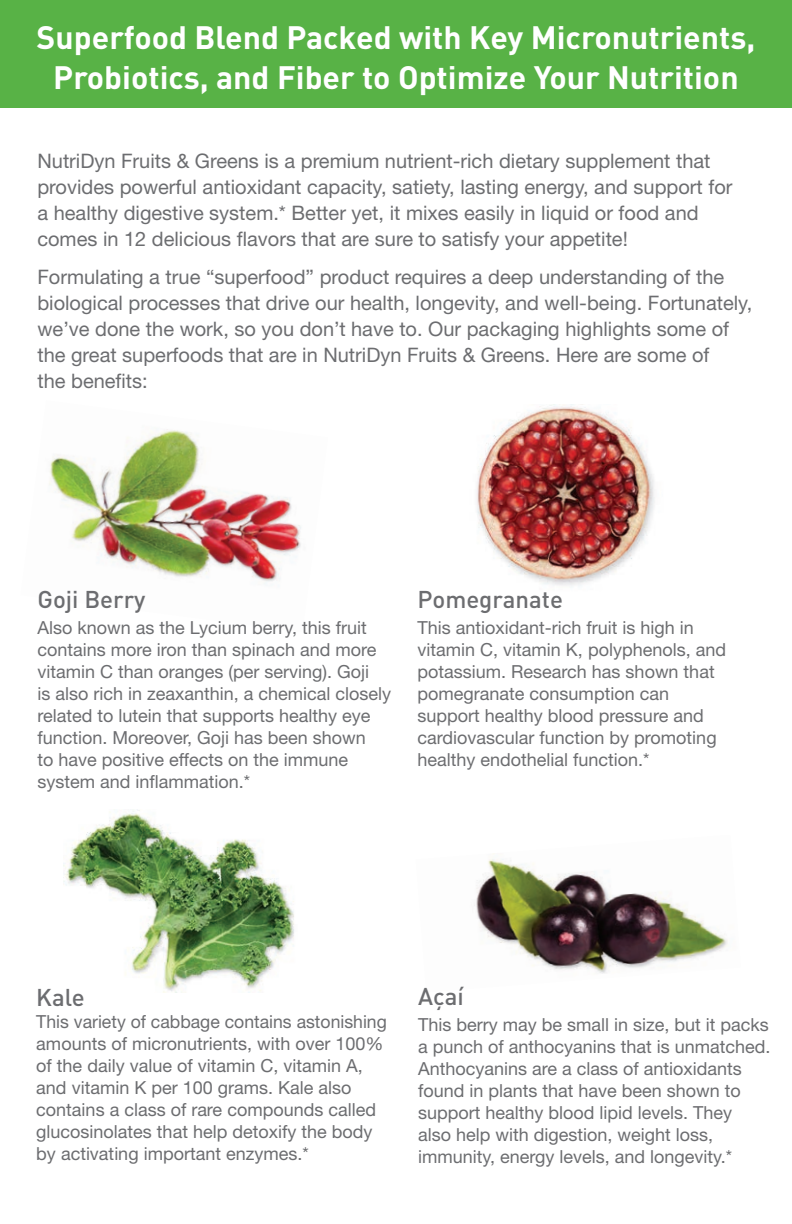
<style>
.page{position:relative;width:792px;height:1224px;background:#fff}
.page>*{position:absolute;margin:0;border:0;box-sizing:border-box;transform-origin:0 0}
.t1{font:700 32px/40px "DIN";color:#fff;text-align:center}
.t2{font:500 24px "DIN";color:#6c6d70}
.t3{font:20px/26px "Helvetica Neue LT Std";color:#6c6d70}
.t4{font:18px/22px "Helvetica Neue LT Std";color:#6c6d70}
</style>
<div class="page">
<div style="left:0;top:0;width:792px;height:108px;background:#58b246"></div>
<img style="left:49px;top:429px;width:252px;height:155px">
<img style="left:477px;top:405px;width:178px;height:182px">
<img style="left:63px;top:810px;width:231px;height:183px">
<img style="left:474px;top:853px;width:254px;height:121px">
<p class="t1" style="left:37px;top:16px;width:720px">Superfood Blend Packed with Key Micronutrients,<br>Probiotics, and Fiber to Optimize Your Nutrition</p>
<p class="t3" style="left:37px;top:147px;width:697px">NutriDyn Fruits &amp; Greens is a premium nutrient-rich dietary supplement that provides powerful antioxidant capacity, satiety, lasting energy, and support for a healthy digestive system.* Better yet, it mixes easily in liquid or food and comes in 12 delicious flavors that are sure to satisfy your appetite!</p>
<p class="t3" style="left:37px;top:263px;width:716px">Formulating a true “superfood” product requires a deep understanding of the biological processes that drive our health, longevity, and well-being. Fortunately,</p>
<p class="t3" style="left:37px;top:315px;width:693px">we’ve done the work, so you don’t have to. Our packaging highlights some of the great superfoods that are in NutriDyn Fruits &amp; Greens. Here are some of</p>
<p class="t3" style="left:37px;top:367px;width:112px">the benefits:</p>
<p class="t2" style="left:37px;top:584px;width:110px">Goji Berry</p>
<p class="t4" style="left:37px;top:617px;width:355px">Also known as the Lycium berry, this fruit contains more iron than spinach and more vitamin C than oranges (per serving). Goji<br>is also rich in zeaxanthin, a chemical closely related to lutein that supports healthy eye function. Moreover, Goji has been shown<br>to have positive effects on the immune system and inflammation.*</p>
<p class="t2" style="left:418px;top:584px;width:147px">Pomegranate</p>
<p class="t4" style="left:418px;top:617px;width:310px">This antioxidant-rich fruit is high in vitamin C, vitamin K, polyphenols, and potassium. Research has shown that pomegranate consumption can support healthy blood pressure and cardiovascular function by promoting healthy endothelial function.*</p>
<p class="t2" style="left:36px;top:982px;width:50px">Kale</p>
<p class="t4" style="left:36px;top:1010px;width:352px">This variety of cabbage contains astonishing amounts of micronutrients, with over 100% of the daily value of vitamin C, vitamin A, and vitamin K per 100 grams. Kale also contains a class of rare compounds called glucosinolates that help detoxify the body by activating important enzymes.*</p>
<p class="t2" style="left:418px;top:981px;width:47px">Açaí</p>
<p class="t4" style="left:418px;top:1013px;width:354px">This berry may be small in size, but it packs a punch of anthocyanins that is unmatched.<br>Anthocyanins are a class of antioxidants found in plants that have been shown to support healthy blood lipid levels. They<br>also help with digestion, weight loss, immunity, energy levels, and longevity.*</p>
</div>
